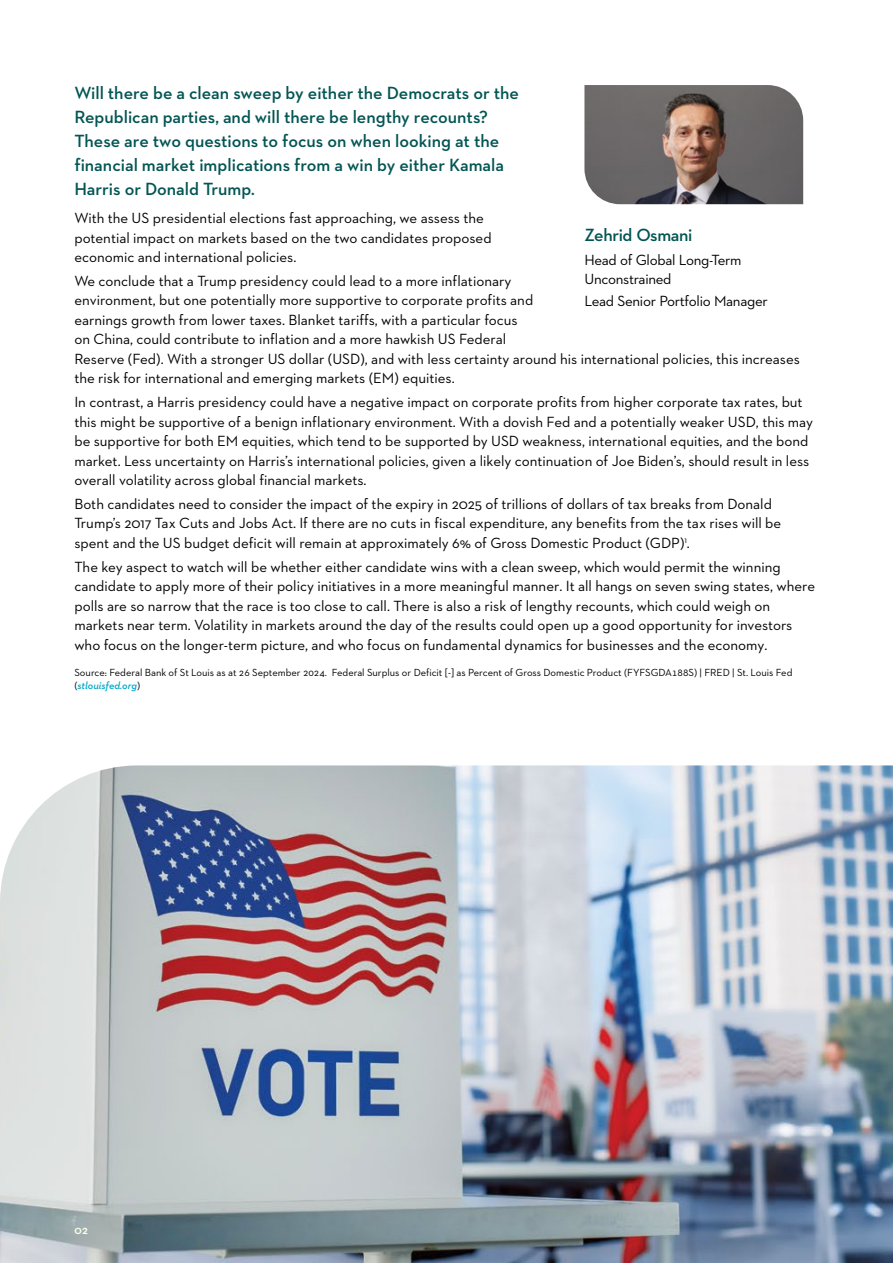
<style>
.page{position:relative;width:893px;height:1263px;background:#fff}
.page>*{position:absolute;margin:0;border:0;box-sizing:border-box;transform-origin:0 0}
.t1{font:600 18px/24px "Neutraface 2 Text";color:#025553}
.t2{font:600 18px "Neutraface 2 Text";letter-spacing:-.02em;color:#005553}
.t3{font:15px/19.5px "Neutraface 2 Text";color:#000}
.t4{font:15px/19.5px "Neutraface 2 Text";letter-spacing:-.02em;color:#000}
.t5{font:600 12px "Neutraface 2 Text";color:#fff}
.t6{font:10.5px/13.5px "Neutraface 2 Text";color:#000}
.s1{font-weight:600;font-style:italic;color:#00a6cb}
</style>
<div class="page">
<img style="left:0;top:765px;width:893px;height:498px">
<img style="left:584px;top:85px;width:219px;height:119px">
<p class="t1" style="left:74px;top:81px;width:446px">Will there be a clean sweep by either the Democrats or the Republican parties, and will there be lengthy recounts?<br>These are two questions to focus on when looking at the financial market implications from a win by either Kamala Harris or Donald Trump.</p>
<p class="t3" style="left:74px;top:208px;width:419px">With the US presidential elections fast approaching, we assess the potential impact on markets based on the two candidates proposed economic and international policies.</p>
<p class="t3" style="left:74px;top:271px;width:727px">We conclude that a Trump presidency could lead to a more inflationary<br>environment, but one potentially more supportive to corporate profits and<br>earnings growth from lower taxes. Blanket tariffs, with a particular focus<br>on China, could contribute to inflation and a more hawkish US Federal<br>Reserve (Fed). With a stronger US dollar (USD), and with less certainty around his international policies, this increases the risk for international and emerging markets (EM) equities.</p>
<p class="t3" style="left:74px;top:392px;width:740px">In contrast, a Harris presidency could have a negative impact on corporate profits from higher corporate tax rates, but this might be supportive of a benign inflationary environment. With a dovish Fed and a potentially weaker USD, this may be supportive for both EM equities, which tend to be supported by USD weakness, international equities, and the bond market. Less uncertainty on Harris’s international policies, given a likely continuation of Joe Biden’s, should result in less overall volatility across global financial markets.</p>
<p class="t3" style="left:74px;top:494px;width:708px">Both candidates need to consider the impact of the expiry in 2025 of trillions of dollars of tax breaks from Donald<br>Trump’s 2017 Tax Cuts and Jobs Act. If there are no cuts in fiscal expenditure, any benefits from the tax rises will be spent and the US budget deficit will remain at approximately 6% of Gross Domestic Product (GDP)<sup>1</sup>.</p>
<p class="t3" style="left:74px;top:557px;width:742px">The key aspect to watch will be whether either candidate wins with a clean sweep, which would permit the winning candidate to apply more of their policy initiatives in a more meaningful manner. It all hangs on seven swing states, where polls are so narrow that the race is too close to call. There is also a risk of lengthy recounts, which could weigh on markets near term. Volatility in markets around the day of the results could open up a good opportunity for investors who focus on the longer-term picture, and who focus on fundamental dynamics for businesses and the economy.</p>
<p class="t6" style="left:74px;top:665px;width:719px">Source: Federal Bank of St Louis as at 26 September 2024. Federal Surplus or Deficit [-] as Percent of Gross Domestic Product (FYFSGDA188S) | FRED | St. Louis Fed (<span class="s1">stlouisfed.org</span>)</p>
<p class="t2" style="left:584px;top:223px;width:109px">Zehrid Osmani</p>
<p class="t4" style="left:584px;top:250px;width:159px">Head of Global Long-Term<br>Unconstrained</p>
<p class="t4" style="left:584px;top:291px;width:185px">Lead Senior Portfolio Manager</p>
<p class="t5" style="left:74px;top:1222px;width:15px">02</p>
</div>
